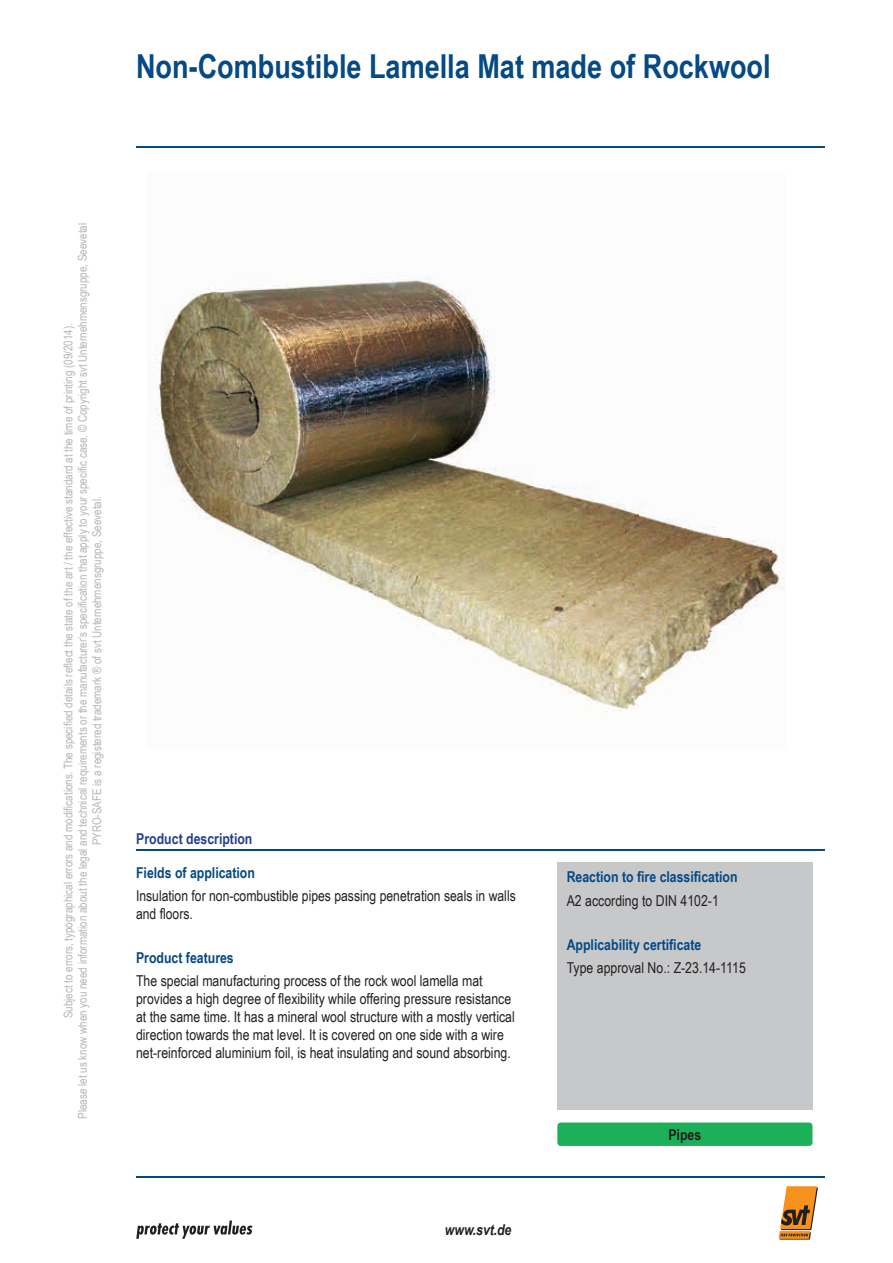
<style>
.page{position:relative;width:893px;height:1263px;background:#fff}
.page>*{position:absolute;margin:0;border:0;box-sizing:border-box;transform-origin:0 0}
.t1{font:700 33px "Arial Narrow";color:#054985}
.t2{font:15px/18px "Arial Narrow";color:#231f20}
.t3{font:700 15px "Arial Narrow";color:#054985}
.t4{font:700 15px "Arial Narrow";color:#253f8e}
.t5{font:italic 700 15px "Arial Narrow";color:#231f20}
.t6{font:700 15px "Arial Narrow";color:#231f20}
.t7{font:12px/14.4px "Arial Narrow";color:#b4b5b8;text-align:center}
</style>
<div class="page">
<hr style="left:136px;top:147px;width:689px;height:1px;background:#054985">
<svg style="left:779px;top:1186px;width:39px;height:53px"></svg>
<svg style="left:136px;top:1220px;width:117px;height:19px"></svg>
<hr style="left:136px;top:1176px;width:689px;height:2px;background:#054985">
<img style="left:156px;top:277px;width:629px;height:435px">
<div style="left:557px;top:862px;width:255px;height:248px;background:#c7c8ca"></div>
<hr style="left:136px;top:849px;width:689px;height:2px;background:#054985">
<div style="left:557px;top:1122px;width:255px;height:24px;background:#1cb158;border-radius:3px"></div>
<h1 class="t1" style="left:136px;top:41px;width:636px">Non-Combustible Lamella Mat made of Rockwool</h1>
<p class="t7" style="left:61px;top:1119px;width:897px;rotate:-90deg">Subject to errors, typographical errors and modifications. The specified details reflect the state of the art / the effective standard at the time of printing (09/2014).<br>Please let us know when you need information about the legal and technical requirements or the manufacturer‘s specification that apply to your specific case. © Copyright svt Unternehmensgruppe, Seevetal<br>PYRO-SAFE is a registered trademark ® of svt Unternehmensgruppe, Seevetal.</p>
<p class="t4" style="left:136px;top:828px;width:118px">Product description</p>
<p class="t3" style="left:136px;top:861px;width:120px">Fields of application</p>
<p class="t2" style="left:136px;top:886px;width:381px">Insulation for non-combustible pipes passing penetration seals in walls and floors.</p>
<p class="t3" style="left:136px;top:946px;width:99px">Product features</p>
<p class="t2" style="left:136px;top:971px;width:380px">The special manufacturing process of the rock wool lamella mat provides a high degree of flexibility while offering pressure resistance at the same time. It has a mineral wool structure with a mostly vertical direction towards the mat level. It is covered on one side with a wire net-reinforced aluminium foil, is heat insulating and sound absorbing.</p>
<p class="t5" style="left:445px;top:1218px;width:68px">www.svt.de</p>
<p class="t3" style="left:567px;top:866px;width:172px">Reaction to fire classification</p>
<p class="t2" style="left:567px;top:891px;width:154px">A2 according to DIN 4102-1</p>
<p class="t3" style="left:567px;top:933px;width:136px">Applicability certificate</p>
<p class="t2" style="left:567px;top:958px;width:181px">Type approval No.: Z-23.14-1115</p>
<p class="t6" style="left:668px;top:1123px;width:34px">Pipes</p>
</div>
